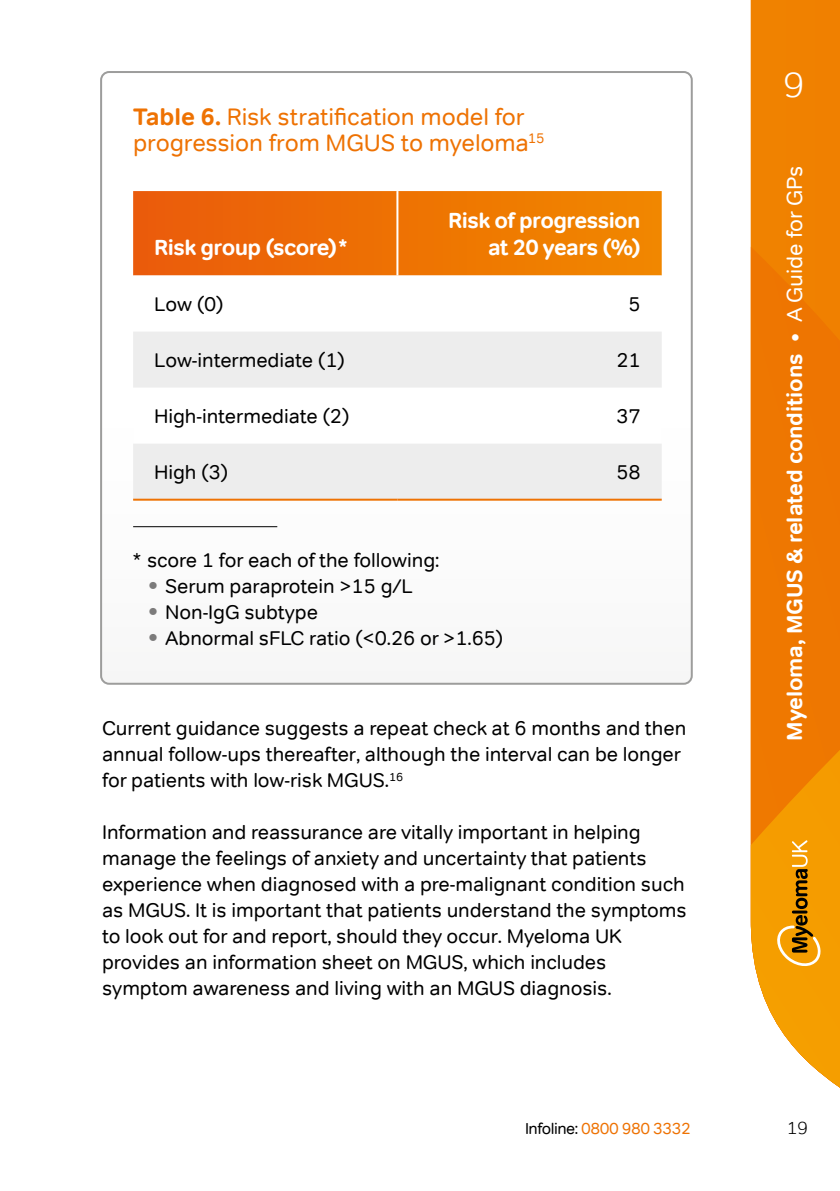
<style>
.page{position:relative;width:840px;height:1191px;background:#fff}
.page>*{position:absolute;margin:0;border:0;box-sizing:border-box;transform-origin:0 0}
.t1{font:300 36px "Tondo";color:#fff}
.Heading_1__orange{font:24px/26px "Tondo";letter-spacing:-.005em;color:#ee7203}
.Table_header{font:700 22px/27px "Tondo";letter-spacing:-.025em;color:#fff;text-align:right}
.Table_header-2{font:700 22px "Tondo";letter-spacing:-.005em;color:#fff}
.Main_Body_Copy{font:20px/26px "Tondo";letter-spacing:-.005em;color:#000}
.Footnote_Text{font:20px "Tondo";letter-spacing:-.005em;color:#000}
.t2{font:300 18px "Tondo";color:#000}
.t3{font:16px "Tondo";letter-spacing:-.03em;color:#ee7203}
.s1{font-weight:700}
.s2{font-size:30px;color:#7c7b7b}
.s3{font-weight:400}
.s4{color:#000}
</style>
<div class="page">
<div style="left:750px;top:0;width:89px;height:247px;background:#f08100"></div>
<svg style="left:750px;top:247px;width:89px;height:485px;background:#ee7802"></svg>
<svg style="left:750px;top:732px;width:89px;height:355px;background:#f0a126"></svg>
<svg style="left:133px;top:191px;width:528px;height:84px;background:#ed7104"></svg>
<svg style="left:133px;top:275px;width:528px;height:1px"></svg>
<svg style="left:133px;top:332px;width:528px;height:167px;fill:#ededed"></svg>
<hr style="left:396px;top:191px;width:2px;height:84px;background:#fff">
<hr style="left:133px;top:499px;width:264px;height:2px;background:#ee7203">
<hr style="left:397px;top:499px;width:264px;height:2px;background:#ee7203">
<hr style="left:133px;top:526px;width:144px;height:1px;background:#000">
<h2 class="Heading_1__orange" style="left:133px;top:104px;width:412px"><span class="s1">Table 6.</span> Risk stratification model for progression from MGUS to myeloma<sup>15</sup></h2>
<p class="Table_header" style="left:154px;top:233px;width:194px">Risk group (score)*</p>
<p class="Table_header" style="left:448px;top:206px;width:194px">Risk of progression at 20 years (%)</p>
<p class="Main_Body_Copy" style="left:154px;top:291px;width:71px">Low (0)</p>
<p class="Main_Body_Copy" style="left:628px;top:291px;width:14px">5</p>
<p class="Main_Body_Copy" style="left:154px;top:347px;width:192px">Low-intermediate (1)</p>
<p class="Main_Body_Copy" style="left:616px;top:347px;width:26px">21</p>
<p class="Main_Body_Copy" style="left:154px;top:403px;width:197px">High-intermediate (2)</p>
<p class="Main_Body_Copy" style="left:616px;top:403px;width:26px">37</p>
<p class="Main_Body_Copy" style="left:154px;top:459px;width:76px">High (3)</p>
<p class="Main_Body_Copy" style="left:616px;top:459px;width:26px">58</p>
<p class="Footnote_Text" style="left:133px;top:548px;width:307px">* score 1 for each of the following:</p>
<p class="Main_Body_Copy" style="left:147px;top:573px;width:267px"><span class="s2">•</span> Serum paraprotein &gt;15 g/L</p>
<p class="Main_Body_Copy" style="left:147px;top:599px;width:172px"><span class="s2">•</span> Non-IgG subtype</p>
<p class="Main_Body_Copy" style="left:147px;top:625px;width:357px"><span class="s2">•</span> Abnormal sFLC ratio (&lt;0.26 or &gt;1.65)</p>
<p class="Main_Body_Copy" style="left:102px;top:715px;width:585px">Current guidance suggests a repeat check at 6 months and then annual follow-ups thereafter, although the interval can be longer for patients with low-risk MGUS.<sup>16</sup></p>
<p class="Main_Body_Copy" style="left:102px;top:819px;width:586px">Information and reassurance are vitally important in helping manage the feelings of anxiety and uncertainty that patients experience when diagnosed with a pre-malignant condition such as MGUS. It is important that patients understand the symptoms to look out for and report, should they occur. Myeloma UK provides an information sheet on MGUS, which includes symptom awareness and living with an MGUS diagnosis.</p>
<h1 class="t1" style="left:782px;top:63px;width:23px">9</h1>
<p class="Table_header-2" style="left:780px;top:740px;width:576px;rotate:-90deg">Myeloma, MGUS &amp; related conditions • <span class="s3">A Guide for GPs</span></p>
<p class="t3" style="left:524px;top:1119px;width:167px"><span class="s4">Infoline:</span> 0800 980 3332</p>
<p class="t2" style="left:786px;top:1117px;width:23px">19</p>
</div>
